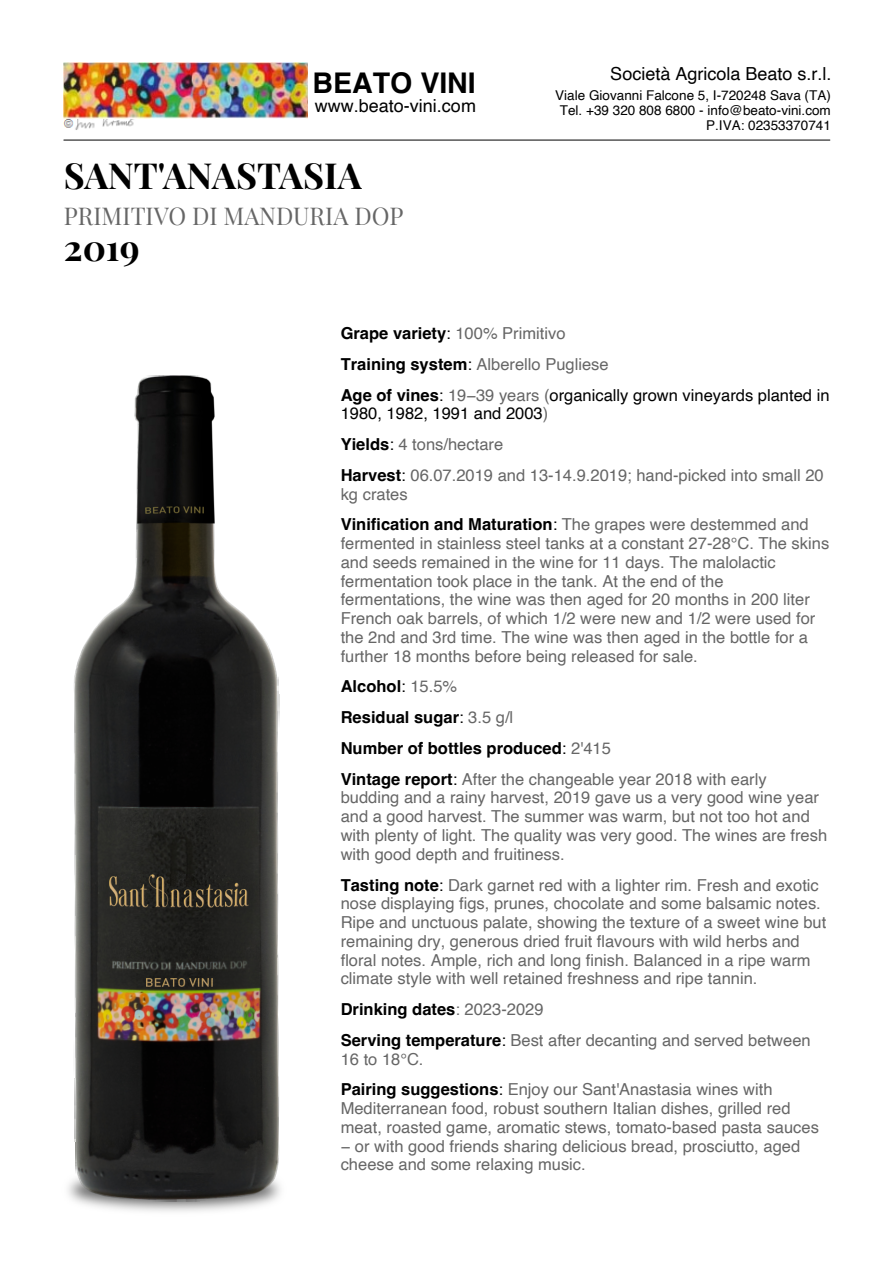
<style>
.page{position:relative;width:894px;height:1263px;background:#fff}
.page>*{position:absolute;margin:0;border:0;box-sizing:border-box;transform-origin:0 0}
.t1{font:700 36px "Playfair Display";color:#000}
.t2{font:700 28.5px "Helvetica";color:#000}
.t3{font:24px "Playfair Display";color:#666}
.t4{font:18px "Helvetica";color:#000}
.t5{font:16.5px/18.8px "Helvetica";color:#666}
.t6{font:700 16.5px/30.8px "Helvetica";color:#000}
.t7{font:13.5px/15px "Helvetica";color:#000;text-align:right}
.s1{font-weight:700;color:#000}
.s2{color:#000}
.s3{font-weight:400}
.s4{font-weight:400;color:#666}
</style>
<div class="page">
<hr style="left:64px;top:140px;width:765px;height:1px;background:#000">
<img style="left:64px;top:62px;width:243px;height:68px">
<img style="left:65px;top:375px;width:219px;height:827px">
<img style="left:136px;top:377px;width:78px;height:146px">
<img style="left:146px;top:979px;width:66px;height:8px">
<img style="left:146px;top:506px;width:57px;height:8px">
<img style="left:110px;top:875px;width:138px;height:33px">
<h2 class="t2" style="left:312px;top:72px;width:165px">BEATO VINI</h2>
<p class="t4" style="left:315px;top:98px;width:163px">www.beato-vini.com</p>
<h1 class="t1" style="left:64px;top:150px;width:299px">SANT'ANASTASIA</h1>
<h3 class="t3" style="left:64px;top:199px;width:341px">PRIMITIVO DI MANDURIA DOP</h3>
<h1 class="t1" style="left:64px;top:222px;width:77px">2019</h1>
<p class="t4" style="left:610px;top:66px;width:223px">Società Agricola Beato s.r.l.</p>
<p class="t7" style="left:555px;top:88px;width:277px">Viale Giovanni Falcone 5, I-720248 Sava (TA)<br>Tel. +39 320 808 6800 - info@beato-vini.com<br>P.IVA: 02353370741</p>
<p class="t5" style="left:340px;top:319px;width:490px;line-height:30.8px"><span class="s1">Grape variety</span><span class="s2">:</span> 100% Primitivo<br><span class="s1">Training system</span><span class="s2">:</span> Alberello Pugliese<br><span class="s1">Age of vines</span><span class="s2">:</span> 19−39 years (<span class="s2">organically grown vineyards planted in</span></p>
<p class="t5" style="left:340px;top:399px;width:484px;line-height:30.8px"><span class="s2">1980, 1982, 1991 and 2003</span>)<br><span class="s1">Yields</span><span class="s2">:</span> 4 tons/hectare<br><span class="s1">Harvest</span><span class="s2">:</span> 06.07.2019 and 13-14.9.2019; hand-picked into small 20</p>
<p class="t5" style="left:340px;top:480px;width:469px;line-height:30.8px">kg crates<br><span class="s1">Vinification and Maturation</span><span class="s2">:</span> The grapes were destemmed and</p>
<p class="t5" style="left:340px;top:535px;width:490px">fermented in stainless steel tanks at a constant 27-28°C. The skins and seeds remained in the wine for 11 days. The malolactic fermentation took place in the tank. At the end of the fermentations, the wine was then aged for 20 months in 200 liter French oak barrels, of which 1/2 were new and 1/2 were used for the 2nd and 3rd time. The wine was then aged in the bottle for a further 18 months before being released for sale.</p>
<p class="t6" style="left:340px;top:672px;width:427px">Alcohol<span class="s3">:</span> <span class="s4">15.5%<br></span>Residual sugar<span class="s3">:</span> <span class="s4">3.5 g/l<br></span>Number of bottles produced<span class="s3">:</span> <span class="s4">2'415<br></span>Vintage report<span class="s3">:</span> <span class="s4">After the changeable year 2018 with early</span></p>
<p class="t5" style="left:340px;top:789px;width:488px">budding and a rainy harvest, 2019 gave us a very good wine year and a good harvest. The summer was warm, but not too hot and with plenty of light. The quality was very good. The wines are fresh with good depth and fruitiness.</p>
<p class="t5" style="left:340px;top:876px;width:487px"><span class="s1">Tasting note</span><span class="s2">:</span> Dark garnet red with a lighter rim. Fresh and exotic nose displaying figs, prunes, chocolate and some balsamic notes.<br>Ripe and unctuous palate, showing the texture of a sweet wine but remaining dry, generous dried fruit flavours with wild herbs and floral notes. Ample, rich and long finish. Balanced in a ripe warm climate style with well retained freshness and ripe tannin.</p>
<p class="t5" style="left:340px;top:995px;width:471px;line-height:30.8px"><span class="s1">Drinking dates</span>: 2023-2029<br><span class="s1">Serving temperature</span><span class="s2">:</span> Best after decanting and served between</p>
<p class="t5" style="left:340px;top:1044px;width:433px;line-height:30.8px">16 to 18°C.<br><span class="s1">Pairing suggestions</span><span class="s2">:</span> Enjoy our Sant'Anastasia wines with</p>
<p class="t5" style="left:340px;top:1100px;width:479px">Mediterranean food, robust southern Italian dishes, grilled red meat, roasted game, aromatic stews, tomato-based pasta sauces − or with good friends sharing delicious bread, prosciutto, aged cheese and some relaxing music.</p>
</div>
